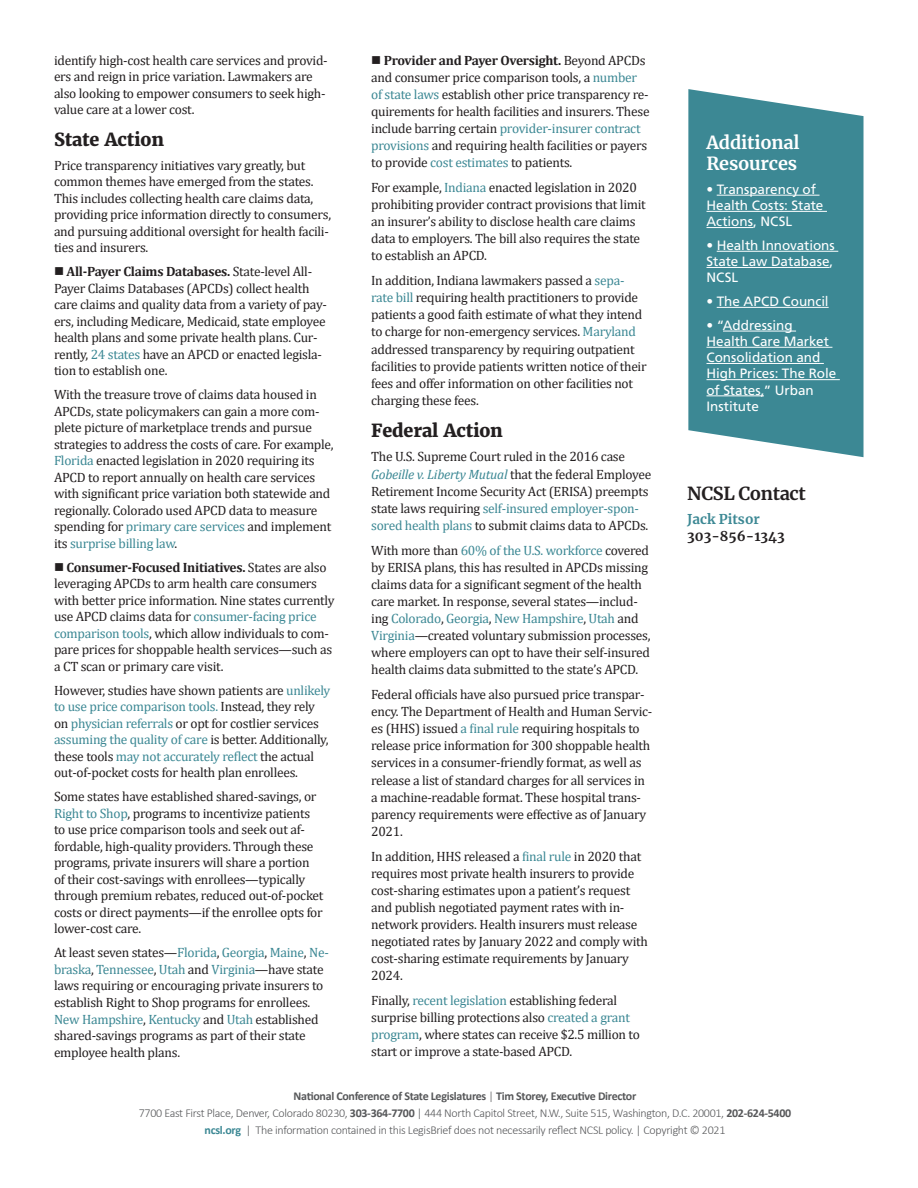
<style>
.page{position:relative;width:918px;height:1188px;background:#fff}
.page>*{position:absolute;margin:0;border:0;box-sizing:border-box;transform-origin:0 0}
.t1{font:800 18px "Merriweather";letter-spacing:-.01em;color:#231f20}
.t2{font:700 18px/21px "Merriweather";letter-spacing:-.01em;color:#fff}
.t3{font:700 18px "Merriweather";letter-spacing:-.02em;color:#231f20}
.t4{font:13.5px/16.5px "Cambria";letter-spacing:-.02em;color:#231f20}
.t5{font:13.5px/16.2px "Frutiger LT Std";letter-spacing:-.005em;color:#fff}
.t6{font:700 13.5px "Merriweather";color:#231f20}
.t7{font:700 13.5px "Merriweather";color:#3c8894}
.t8{font:300 12px/17.1px "Calibri";letter-spacing:-.025em;color:#57585a;text-align:center}
.s1{font-weight:700}
.s2{color:#3c8894}
.s3{font-style:italic;color:#3c8894}
.s4{font-weight:700;color:#3c8894}
</style>
<div class="page">
<svg style="left:688px;top:89px;width:176px;height:368px;background:#4c919c"></svg>
<hr style="left:717px;top:195px;width:103px;height:1px;background:#fff">
<hr style="left:706px;top:211px;width:121px;height:1px;background:#fff">
<hr style="left:706px;top:227px;width:47px;height:1px;background:#fff">
<hr style="left:717px;top:251px;width:121px;height:1px;background:#fff">
<hr style="left:706px;top:267px;width:124px;height:1px;background:#fff">
<hr style="left:717px;top:307px;width:112px;height:1px;background:#fff">
<hr style="left:723px;top:331px;width:73px;height:1px;background:#fff">
<hr style="left:706px;top:347px;width:126px;height:1px;background:#fff">
<hr style="left:706px;top:363px;width:118px;height:1px;background:#fff">
<hr style="left:706px;top:379px;width:134px;height:1px;background:#fff">
<hr style="left:706px;top:396px;width:58px;height:1px;background:#fff">
<p class="t4" style="left:54px;top:52px;width:275px">identify high-cost health care services and provid&shy;ers and reign in price variation. Lawmakers are also looking to empower consumers to seek high&shy;value care at a lower cost.</p>
<h1 class="t1" style="left:54px;top:127px;width:111px">State Action</h1>
<p class="t4" style="left:54px;top:157px;width:279px">Price transparency initiatives vary greatly, but common themes have emerged from the states.<br>This includes collecting health care claims data, providing price information directly to consumers, and pursuing additional oversight for health facili&shy;ties and insurers.</p>
<p class="t4" style="left:54px;top:263px;width:274px">■ <span class="s1">All-Payer Claims Databases.</span> State-level All-Payer Claims Databases (APCDs) collect health care claims and quality data from a variety of pay&shy;ers, including Medicare, Medicaid, state employee health plans and some private health plans. Cur&shy;rently, <span class="s2">24 states</span> have an APCD or enacted legisla&shy;tion to establish one.</p>
<p class="t4" style="left:54px;top:386px;width:281px">With the treasure trove of claims data housed in APCDs, state policymakers can gain a more com&shy;plete picture of marketplace trends and pursue strategies to address the costs of care. For example, <span class="s2">Florida</span> enacted legislation in 2020 requiring its APCD to report annually on health care services with significant price variation both statewide and regionally. Colorado used APCD data to measure spending for <span class="s2">primary care services</span> and implement its <span class="s2">surprise billing law</span>.</p>
<p class="t4" style="left:54px;top:559px;width:282px">■ <span class="s1">Consumer-Focused Initiatives.</span> States are also leveraging APCDs to arm health care consumers with better price information. Nine states currently use APCD claims data for <span class="s2">consumer-facing price comparison tools</span>, which allow individuals to com&shy;pare prices for shoppable health services—such as a CT scan or primary care visit.</p>
<p class="t4" style="left:54px;top:682px;width:278px">However, studies have shown patients are <span class="s2">unlikely to use price comparison tools.</span> Instead, they rely on <span class="s2">physician referrals</span> or opt for costlier services <span class="s2">assuming the quality of care</span> is better. Additionally, these tools <span class="s2">may not accurately reflect</span> the actual out-of-pocket costs for health plan enrollees.</p>
<p class="t4" style="left:54px;top:788px;width:271px">Some states have established shared-savings, or <span class="s2">Right to Shop</span>, programs to incentivize patients to use price comparison tools and seek out af&shy;fordable, high-quality providers. Through these programs, private insurers will share a portion of their cost-savings with enrollees—typically through premium rebates, reduced out-of-pocket costs or direct payments—if the enrollee opts for lower-cost care.</p>
<p class="t4" style="left:54px;top:945px;width:276px">At least seven states—<span class="s2">Florida</span>, <span class="s2">Georgia</span>, <span class="s2">Maine</span>, <span class="s2">Ne&shy;braska</span>, <span class="s2">Tennessee</span>, <span class="s2">Utah</span> and <span class="s2">Virginia</span>—have state laws requiring or encouraging private insurers to establish Right to Shop programs for enrollees.<br><span class="s2">New Hampshire</span>, <span class="s2">Kentucky</span> and <span class="s2">Utah</span> established shared-savings programs as part of their state employee health plans.</p>
<p class="t4" style="left:371px;top:51px;width:280px;line-height:17.1px">■ <span class="s1">Provider and Payer Oversight.</span> Beyond APCDs and consumer price comparison tools, a <span class="s2">number of state laws</span> establish other price transparency re&shy;quirements for health facilities and insurers. These include barring certain <span class="s2">provider-insurer contract provisions</span> and requiring health facilities or payers to provide <span class="s2">cost estimates</span> to patients.</p>
<p class="t4" style="left:371px;top:179px;width:276px;line-height:17.1px">For example, <span class="s2">Indiana</span> enacted legislation in 2020 prohibiting provider contract provisions that limit an insurer’s ability to disclose health care claims data to employers. The bill also requires the state to establish an APCD.</p>
<p class="t4" style="left:371px;top:272px;width:277px;line-height:17.1px">In addition, Indiana lawmakers passed a <span class="s2">sepa&shy;rate bill</span> requiring health practitioners to provide patients a good faith estimate of what they intend to charge for non-emergency services. <span class="s2">Maryland </span>addressed transparency by requiring outpatient facilities to provide patients written notice of their fees and offer information on other facilities not charging these fees.</p>
<h1 class="t1" style="left:371px;top:419px;width:133px">Federal Action</h1>
<p class="t4" style="left:371px;top:448px;width:282px;line-height:17.1px">The U.S. Supreme Court ruled in the 2016 case <span class="s3">Gobeille v. Liberty Mutual</span> that the federal Employee Retirement Income Security Act (ERISA) preempts state laws requiring <span class="s2">self-insured employer-spon&shy;sored health plans</span> to submit claims data to APCDs.</p>
<p class="t4" style="left:371px;top:541px;width:281px;line-height:17.1px">With more than <span class="s2">60% of the U.S. workforce</span> covered by ERISA plans, this has resulted in APCDs missing claims data for a significant segment of the health care market. In response, several states—includ&shy;ing <span class="s2">Colorado</span>, <span class="s2">Georgia</span>, <span class="s2">New Hampshire</span>, <span class="s2">Utah</span> and <span class="s2">Virginia</span>—created voluntary submission processes, where employers can opt to have their self-insured health claims data submitted to the state’s APCD.</p>
<p class="t4" style="left:371px;top:686px;width:283px;line-height:17.1px">Federal officials have also pursued price transpar&shy;ency. The Department of Health and Human Servic&shy;es (HHS) issued <span class="s2">a final rule</span> requiring hospitals to release price information for 300 shoppable health services in a consumer-friendly format, as well as release a list of standard charges for all services in a machine-readable format. These hospital trans&shy;parency requirements were effective as of January 2021.</p>
<p class="t4" style="left:371px;top:847px;width:278px;line-height:17.1px">In addition, HHS released a <span class="s2">final rule</span> in 2020 that requires most private health insurers to provide cost-sharing estimates upon a patient’s request and publish negotiated payment rates with in&shy;network providers. Health insurers must release negotiated rates by January 2022 and comply with cost-sharing estimate requirements by January 2024.</p>
<p class="t4" style="left:371px;top:992px;width:270px;line-height:17.1px">Finally, <span class="s2">recent legislation</span> establishing federal surprise billing protections also <span class="s2">created a grant program</span>, where states can receive $2.5 million to start or improve a state-based APCD.</p>
<p class="t8" style="left:139px;top:1087px;width:654px"><span class="s1">National Conference of State Legislatures</span> | <span class="s1">Tim Storey, Executive Director<br></span>7700 East First Place, Denver, Colorado 80230, <span class="s1">303-364-7700</span> | 444 North Capitol Street, N.W., Suite 515, Washington, D.C. 20001, <span class="s1">202-624-5400 </span><span class="s4">ncsl.org</span> | The information contained in this LegisBrief does not necessarily reflect NCSL policy. | Copyright © 2021</p>
<h1 class="t2" style="left:706px;top:132px;width:95px">Additional<br>Resources</h1>
<p class="t5" style="left:706px;top:181px;width:119px">• Transparency of<br>Health Costs: State<br>Actions, NCSL</p>
<p class="t5" style="left:706px;top:237px;width:130px;text-align:justify">• Health Innovations State Law Database, NCSL</p>
<p class="t5" style="left:706px;top:293px;width:124px">• The APCD Council</p>
<p class="t5" style="left:706px;top:317px;width:131px">• “Addressing<br>Health Care Market<br>Consolidation and<br>High Prices: The Role of States,” Urban<br>Institute</p>
<h1 class="t3" style="left:687px;top:481px;width:120px">NCSL Contact</h1>
<p class="t7" style="left:687px;top:510px;width:74px">Jack Pitsor</p>
<p class="t6" style="left:687px;top:527px;width:99px">303-856-1343</p>
</div>
